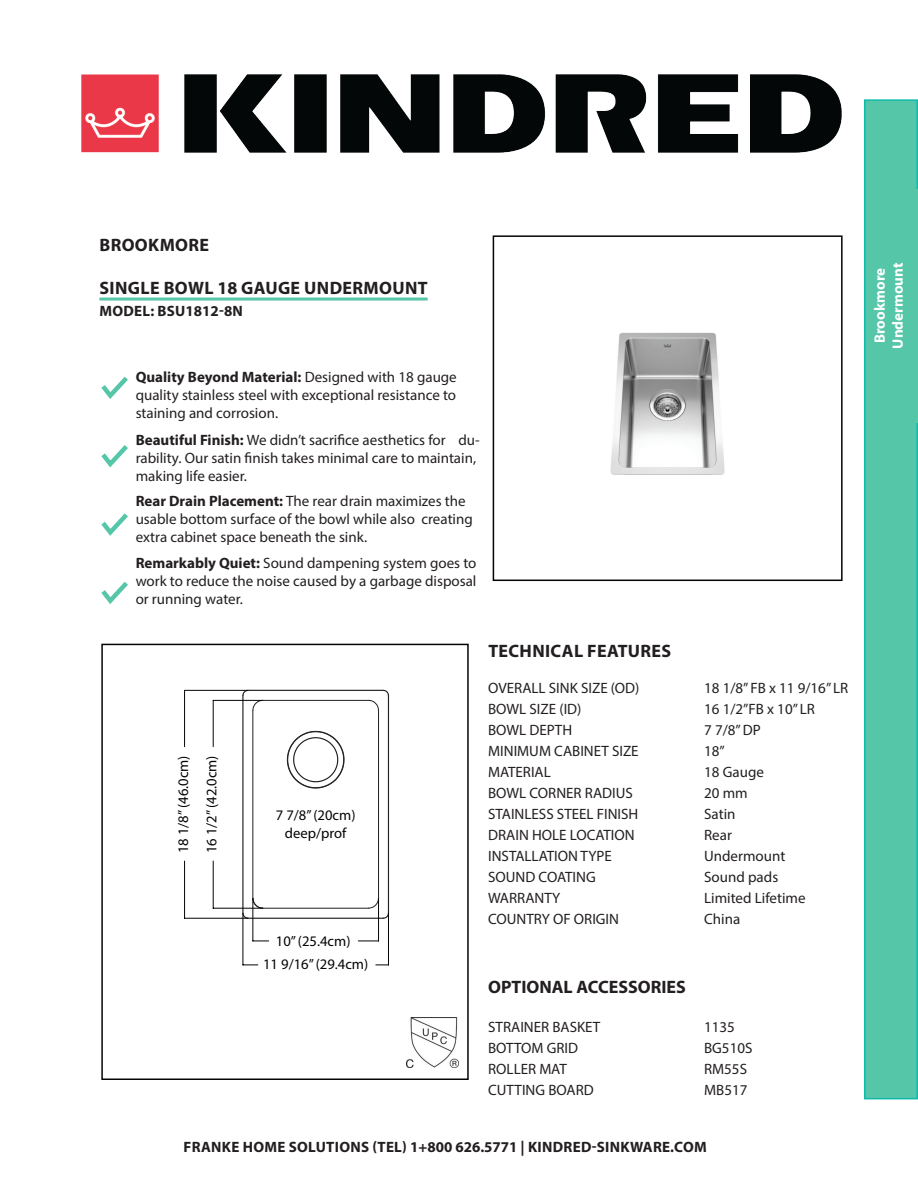
<style>
.page{position:relative;width:918px;height:1188px;background:#fff}
.page>*{position:absolute;margin:0;border:0;box-sizing:border-box;transform-origin:0 0}
.t1{font:700 18px "Myriad Pro";letter-spacing:.02em;color:#231f20}
.t2{font:700 18px "Myriad Pro";color:#231f20}
.t3{font:15px/18px "Myriad Pro";color:#231f20;text-align:justify}
.t4{font:700 15px "Myriad Pro";letter-spacing:.02em;color:#231f20}
.t5{font:700 15px "Myriad Pro";color:#fff}
.t6{font:14.55px/17.5px "Frutiger LT Pro";color:#040503;text-align:center}
.s1{font-weight:700}
</style>
<div class="page">
<img style="left:81px;top:74px;width:761px;height:79px">
<hr style="left:99px;top:298px;width:329px;height:3px;background:#56c6a9">
<div style="left:493px;top:235px;width:350px;height:346px;border:2px solid #040503"></div>
<div style="left:101px;top:644px;width:368px;height:436px;border:2px solid #040503"></div>
<div style="left:865px;top:100px;width:52px;height:999px;background:#56c6a9"></div>
<div style="left:864px;top:99px;width:54px;height:1000px;border:2px solid #10baaa"></div>
<div style="left:874px;top:189px;width:44px;height:233px;background:#56c6a9"></div>
<hr style="left:263px;top:700px;width:106px;height:1px;background:#231f20">
<hr style="left:252px;top:710px;width:1px;height:188px;background:#231f20">
<hr style="left:263px;top:908px;width:106px;height:1px;background:#231f20">
<hr style="left:378px;top:710px;width:1px;height:188px;background:#231f20">
<hr style="left:388px;top:695px;width:1px;height:218px;background:#231f20">
<svg style="left:368px;top:689px;width:22px;height:22px"></svg>
<hr style="left:248px;top:690px;width:136px;height:1px;background:#231f20">
<svg style="left:242px;top:689px;width:22px;height:22px"></svg>
<hr style="left:242px;top:695px;width:2px;height:218px;background:#231f20">
<hr style="left:248px;top:918px;width:136px;height:1px;background:#231f20">
<svg style="left:368px;top:897px;width:22px;height:22px"></svg>
<svg style="left:287px;top:731px;width:58px;height:58px"></svg>
<svg style="left:242px;top:897px;width:22px;height:22px"></svg>
<hr style="left:253px;top:898px;width:1px;height:43px;background:#040503">
<hr style="left:378px;top:898px;width:1px;height:43px;background:#040503">
<svg style="left:253px;top:941px;width:16px;height:1px"></svg>
<svg style="left:358px;top:941px;width:21px;height:1px"></svg>
<hr style="left:243px;top:913px;width:1px;height:52px;background:#040503">
<hr style="left:388px;top:913px;width:1px;height:52px;background:#040503">
<svg style="left:243px;top:965px;width:15px;height:1px"></svg>
<svg style="left:376px;top:965px;width:12px;height:1px"></svg>
<hr style="left:213px;top:700px;width:50px;height:1px;background:#040503">
<hr style="left:213px;top:908px;width:50px;height:1px;background:#040503">
<hr style="left:213px;top:700px;width:1px;height:47px;background:#040503">
<hr style="left:213px;top:861px;width:1px;height:47px;background:#040503">
<hr style="left:184px;top:690px;width:64px;height:1px;background:#040503">
<hr style="left:184px;top:918px;width:64px;height:1px;background:#040503">
<hr style="left:184px;top:690px;width:1px;height:57px;background:#040503">
<hr style="left:184px;top:861px;width:1px;height:57px;background:#040503">
<img style="left:610px;top:332px;width:115px;height:143px">
<img style="left:407px;top:1017px;width:51px;height:50px">
<svg style="left:101px;top:376px;width:27px;height:23px"></svg>
<svg style="left:101px;top:445px;width:27px;height:23px"></svg>
<svg style="left:101px;top:513px;width:27px;height:23px"></svg>
<svg style="left:101px;top:581px;width:27px;height:23px"></svg>
<p class="t1" style="left:100px;top:233px;width:111px">BROOKMORE</p>
<p class="t1" style="left:100px;top:276px;width:330px">SINGLE BOWL 18 GAUGE UNDERMOUNT</p>
<p class="t4" style="left:100px;top:301px;width:145px">MODEL: BSU1812-8N</p>
<p class="t3" style="left:136px;top:368px;width:323px"><span class="s1">Quality Beyond Material:</span> Designed with 18 gauge quality stainless steel with exceptional resistance to staining and corrosion.</p>
<p class="t3" style="left:136px;top:431px;width:346px;text-align:left"><span class="s1">Beautiful Finish:</span> We didn’t sacrifice aesthetics for du&shy;rability. Our satin finish takes minimal care to maintain, making life easier.</p>
<p class="t3" style="left:136px;top:492px;width:339px;text-align:left"><span class="s1">Rear Drain Placement:</span> The rear drain maximizes the usable bottom surface of the bowl while also creating extra cabinet space beneath the sink.</p>
<p class="t3" style="left:136px;top:554px;width:342px"><span class="s1">Remarkably Quiet:</span> Sound dampening system goes to work to reduce the noise caused by a garbage disposal or running water.</p>
<p class="t6" style="left:169px;top:853px;width:99px;line-height:28.3px;text-align:left;rotate:-90deg">18 1/8” (46.0cm)<br>16 1/2” (42.0cm)</p>
<p class="t6" style="left:276px;top:807px;width:81px">7 7/8” (20cm) deep/prof</p>
<p class="t6" style="left:263px;top:929px;width:107px;line-height:23.1px">10” (25.4cm)<br>11 9/16” (29.4cm)</p>
<p class="t1" style="left:488px;top:639px;width:184px">TECHNICAL FEATURES</p>
<p class="t3" style="left:488px;top:679px;width:153px">OVERALL SINK SIZE (OD)</p>
<p class="t3" style="left:704px;top:679px;width:146px">18 1/8” FB x 11 9/16” LR</p>
<p class="t3" style="left:488px;top:700px;width:95px">BOWL SIZE (ID)</p>
<p class="t3" style="left:704px;top:700px;width:112px">16 1/2”FB x 10” LR</p>
<p class="t3" style="left:488px;top:721px;width:86px">BOWL DEPTH</p>
<p class="t3" style="left:704px;top:721px;width:58px">7 7/8” DP</p>
<p class="t3" style="left:488px;top:742px;width:152px">MINIMUM CABINET SIZE</p>
<p class="t3" style="left:704px;top:742px;width:22px">18”</p>
<p class="t3" style="left:488px;top:763px;width:64px">MATERIAL</p>
<p class="t3" style="left:704px;top:763px;width:61px">18 Gauge</p>
<p class="t3" style="left:488px;top:784px;width:146px">BOWL CORNER RADIUS</p>
<p class="t3" style="left:704px;top:784px;width:45px">20 mm</p>
<p class="t3" style="left:488px;top:805px;width:152px">STAINLESS STEEL FINISH</p>
<p class="t3" style="left:704px;top:805px;width:33px">Satin</p>
<p class="t3" style="left:488px;top:826px;width:148px">DRAIN HOLE LOCATION</p>
<p class="t3" style="left:704px;top:826px;width:29px">Rear</p>
<p class="t3" style="left:488px;top:847px;width:125px">INSTALLATION TYPE</p>
<p class="t3" style="left:704px;top:847px;width:83px">Undermount</p>
<p class="t3" style="left:488px;top:868px;width:109px">SOUND COATING</p>
<p class="t3" style="left:704px;top:868px;width:76px">Sound pads</p>
<p class="t3" style="left:488px;top:889px;width:74px">WARRANTY</p>
<p class="t3" style="left:704px;top:889px;width:103px">Limited Lifetime</p>
<p class="t3" style="left:488px;top:910px;width:132px">COUNTRY OF ORIGIN</p>
<p class="t3" style="left:704px;top:910px;width:38px">China</p>
<p class="t2" style="left:488px;top:975px;width:199px">OPTIONAL ACCESSORIES</p>
<p class="t3" style="left:488px;top:1018px;width:114px">STRAINER BASKET</p>
<p class="t3" style="left:704px;top:1018px;width:32px">1135</p>
<p class="t3" style="left:488px;top:1039px;width:92px">BOTTOM GRID</p>
<p class="t3" style="left:704px;top:1039px;width:50px">BG510S</p>
<p class="t3" style="left:488px;top:1060px;width:80px">ROLLER MAT</p>
<p class="t3" style="left:704px;top:1060px;width:44px">RM55S</p>
<p class="t3" style="left:488px;top:1081px;width:107px">CUTTING BOARD</p>
<p class="t3" style="left:704px;top:1081px;width:45px">MB517</p>
<p class="t4" style="left:184px;top:1137px;width:525px">FRANKE HOME SOLUTIONS (TEL) 1+800 626.5771 | KINDRED-SINKWARE.COM</p>
<p class="t5" style="left:870px;top:343px;width:77px;rotate:-90deg">Brookmore</p>
<p class="t5" style="left:888px;top:349px;width:88px;rotate:-90deg">Undermount</p>
</div>
